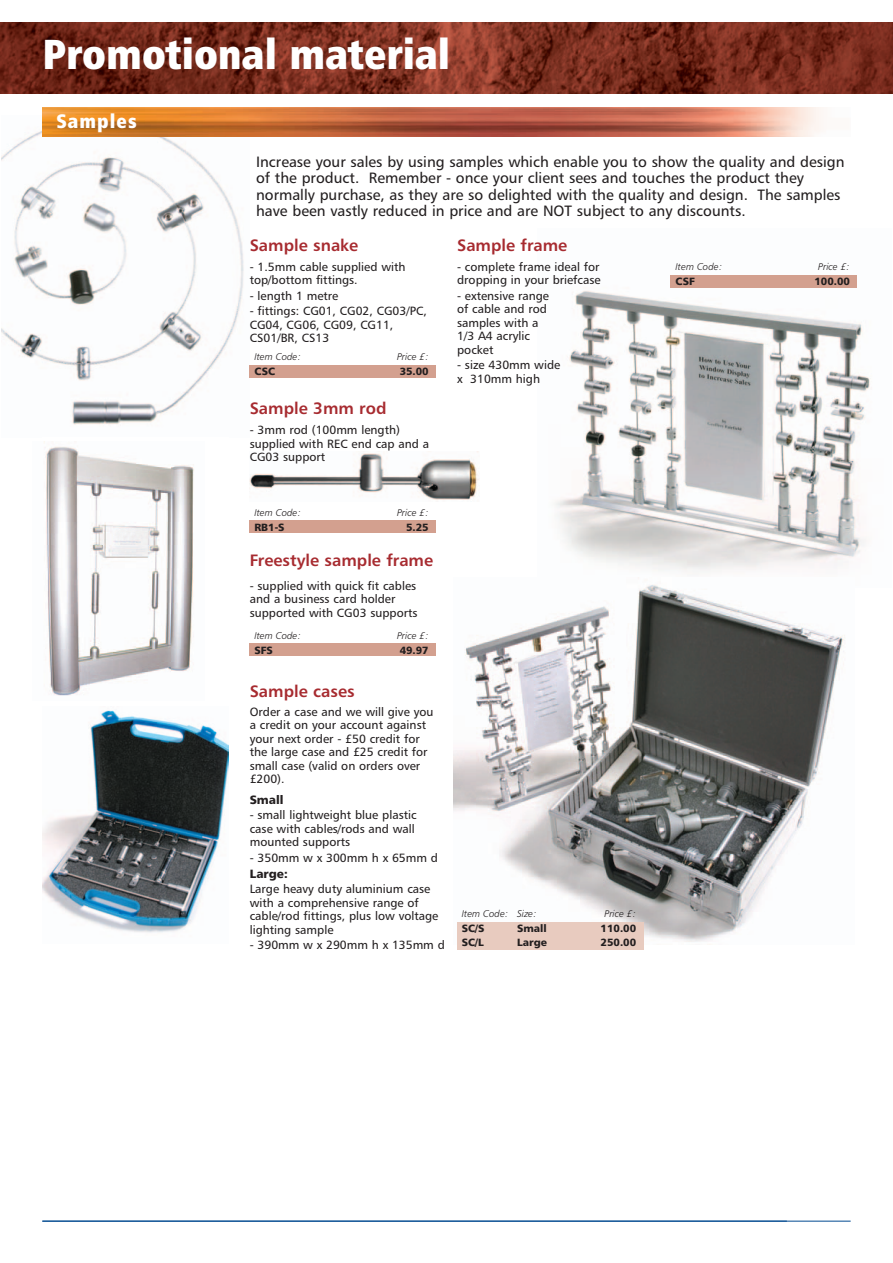
<style>
.page{position:relative;width:893px;height:1263px;background:#fff}
.page>*{position:absolute;margin:0;border:0;box-sizing:border-box;transform-origin:0 0}
.t1{font:42px "Humanist 777 BT Extra Black Cond B";color:#fff}
.t2{font:19.5px "Humanist 777 BT Extra Black Cond B";letter-spacing:.055em;color:#fff}
.t3{font:16.5px "Humanist 777 BT Bold B";color:#a72b30}
.t4{font:15px/16.5px "Humanist 777 BT Roman B";color:#231f20}
.t5{font:12px/13.5px "Humanist 777 BT Roman B";color:#231f20}
.t6{font:12px "Humanist 777 BT Black B";color:#231f20}
.t7{font:10.5px "Humanist 777 BT Black B";color:#231f20}
.t8{font:9.75px "Humanist 777 BT Light Italic B";color:#231f20}
</style>
<div class="page">
<img style="left:250px;top:452px;width:229px;height:48px">
<img style="left:555px;top:275px;width:315px;height:297px">
<img style="left:2px;top:130px;width:248px;height:295px">
<hr style="left:42px;top:1221px;width:808px;height:1px;background:#014990">
<img style="left:42px;top:107px;width:781px;height:30px">
<img style="left:0;top:22px;width:892px;height:71px">
<div style="left:250px;top:365px;width:186px;height:12px;background:#d3a08f"></div>
<div style="left:671px;top:275px;width:186px;height:12px;background:#d3a08f"></div>
<img style="left:44px;top:441px;width:150px;height:255px">
<div style="left:250px;top:644px;width:186px;height:12px;background:#d3a08f"></div>
<img style="left:454px;top:577px;width:391px;height:367px">
<img style="left:42px;top:710px;width:186px;height:223px">
<div style="left:250px;top:521px;width:186px;height:12px;background:#d3a08f"></div>
<div style="left:457px;top:922px;width:186px;height:28px;background:#e8cbbf"></div>
<h1 class="t1" style="left:42px;top:36px;width:409px">Promotional material</h1>
<h2 class="t2" style="left:56px;top:112px;width:82px">Samples</h2>
<p class="t4" style="left:256px;top:154px;width:590px">Increase your sales by using samples which enable you to show the quality and design of the product. Remember - once your client sees and touches the product they normally purchase, as they are so delighted with the quality and design. The samples have been vastly reduced in price and are NOT subject to any discounts.</p>
<h3 class="t3" style="left:457px;top:238px;width:112px">Sample frame</h3>
<p class="t5" style="left:457px;top:260px;width:145px">- complete frame ideal for dropping in your briefcase</p>
<p class="t5" style="left:457px;top:289px;width:93px">- extensive range of cable and rod samples with a<br>1/3 A4 acrylic pocket</p>
<p class="t5" style="left:457px;top:359px;width:105px">- size 430mm wide x 310mm high</p>
<h3 class="t3" style="left:250px;top:238px;width:110px">Sample snake</h3>
<p class="t5" style="left:250px;top:260px;width:157px">- 1.5mm cable supplied with top/bottom fittings.</p>
<p class="t5" style="left:250px;top:289px;width:90px">- length 1 metre</p>
<p class="t5" style="left:250px;top:305px;width:179px">- fittings: CG01, CG02, CG03/PC,<br>CG04, CG06, CG09, CG11,<br>CS01/BR, CS13</p>
<p class="t8" style="left:675px;top:263px;width:48px">Item Code:</p>
<p class="t8" style="left:818px;top:263px;width:33px">Price £:</p>
<p class="t7" style="left:675px;top:277px;width:21px">CSF</p>
<p class="t7" style="left:814px;top:277px;width:37px">100.00</p>
<p class="t8" style="left:254px;top:353px;width:48px">Item Code:</p>
<p class="t8" style="left:397px;top:353px;width:33px">Price £:</p>
<p class="t7" style="left:254px;top:367px;width:22px">CSC</p>
<p class="t7" style="left:399px;top:367px;width:31px">35.00</p>
<h3 class="t3" style="left:250px;top:401px;width:138px">Sample 3mm rod</h3>
<p class="t5" style="left:250px;top:424px;width:181px">- 3mm rod (100mm length) supplied with REC end cap and a<br>CG03 support</p>
<p class="t8" style="left:254px;top:508px;width:48px">Item Code:</p>
<p class="t8" style="left:397px;top:508px;width:33px">Price £:</p>
<p class="t7" style="left:254px;top:522px;width:32px">RB1-S</p>
<p class="t7" style="left:406px;top:522px;width:24px">5.25</p>
<h3 class="t3" style="left:250px;top:553px;width:185px">Freestyle sample frame</h3>
<p class="t5" style="left:250px;top:579px;width:169px">- supplied with quick fit cables and a business card holder supported with CG03 supports</p>
<p class="t8" style="left:254px;top:631px;width:48px">Item Code:</p>
<p class="t8" style="left:397px;top:631px;width:33px">Price £:</p>
<p class="t7" style="left:254px;top:645px;width:20px">SFS</p>
<p class="t7" style="left:399px;top:645px;width:31px">49.97</p>
<h3 class="t3" style="left:250px;top:684px;width:106px">Sample cases</h3>
<p class="t5" style="left:250px;top:705px;width:185px">Order a case and we will give you a credit on your account against your next order - £50 credit for the large case and £25 credit for small case (valid on orders over £200).</p>
<p class="t6" style="left:250px;top:794px;width:35px">Small</p>
<p class="t5" style="left:250px;top:809px;width:168px">- small lightweight blue plastic case with cables/rods and wall mounted supports</p>
<p class="t5" style="left:250px;top:852px;width:190px">- 350mm w x 300mm h x 65mm d</p>
<p class="t6" style="left:250px;top:868px;width:40px">Large:</p>
<p class="t5" style="left:250px;top:883px;width:190px">Large heavy duty aluminium case with a comprehensive range of cable/rod fittings, plus low voltage lighting sample</p>
<p class="t5" style="left:250px;top:939px;width:197px">- 390mm w x 290mm h x 135mm d</p>
<p class="t8" style="left:462px;top:910px;width:77px">Item Code: Size:</p>
<p class="t8" style="left:604px;top:910px;width:33px">Price £:</p>
<p class="t7" style="left:462px;top:924px;width:24px">SC/S</p>
<p class="t7" style="left:517px;top:924px;width:31px">Small</p>
<p class="t7" style="left:600px;top:924px;width:37px">110.00</p>
<p class="t7" style="left:462px;top:937px;width:24px">SC/L</p>
<p class="t7" style="left:517px;top:937px;width:32px">Large</p>
<p class="t7" style="left:600px;top:937px;width:37px">250.00</p>
</div>
